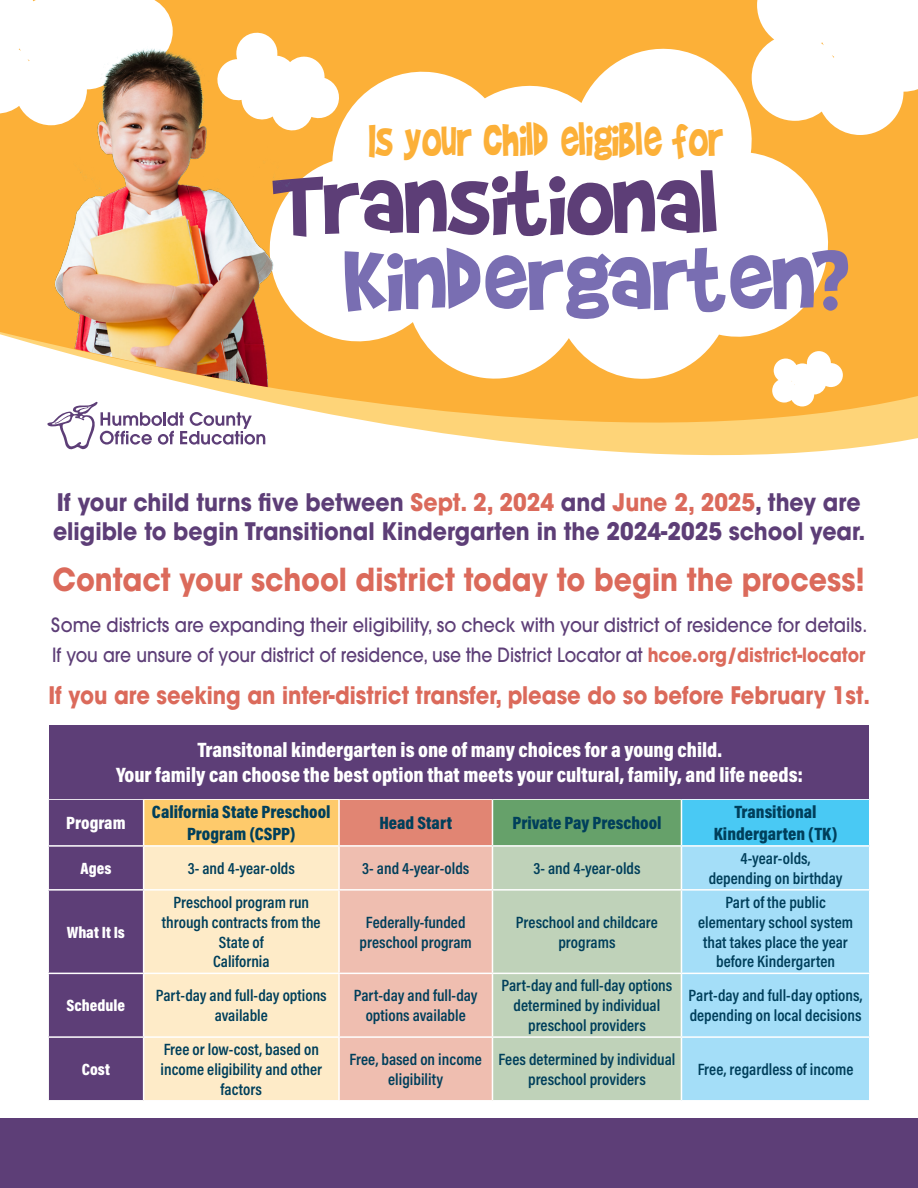
<style>
.page{position:relative;width:918px;height:1188px;background:#fff}
.page>*{position:absolute;margin:0;border:0;box-sizing:border-box;transform-origin:0 0}
.t1{font:102px "Brady Bunch Remastered";color:#5d3e77}
.t2{font:100.5px "Brady Bunch Remastered";color:#796eb2}
.t3{font:54px "Brady Bunch Remastered";color:#fcb038;scale:.78 1}
.t4{font:700 31.5px "ITC Avant Garde Pro";color:#db6a5b;scale:.9 1}
.t5{font:700 24px/28.8px "ITC Avant Garde Pro";color:#5d3e77;scale:.92 1}
.t6{font:700 24px "ITC Avant Garde Pro";color:#db6a5b;scale:.88 1}
.t7{font:900 21px/25.2px "Acumin Pro Cond";color:#fff;text-align:center}
.t8{font:500 19.5px "ITC Avant Garde Pro";color:#5d3e77;scale:.88 1}
.t9{font:500 19.5px "ITC Avant Garde Pro";color:#5d3e77;scale:.91 1}
.t10{font:900 18px "Acumin Pro Cond";color:#003f5b}
.t11{font:900 18px "Acumin Pro Cond";color:#fff}
.t12{font:600 16.5px/19.8px "Acumin Pro Cond";color:#003f5b;text-align:center}
.t13{font:900 16.5px "Acumin Pro Cond";color:#fff}
.s1{color:#db6a5b}
.s2{font-weight:700;color:#db6a5b}
</style>
<div class="page">
<div style="left:0;top:1119px;width:918px;height:69px;background:#5d3e77"></div>
<svg style="left:0;top:0;width:918px;height:456px;fill:#fcb038"></svg>
<svg style="left:292px;top:44px;width:542px;height:339px"></svg>
<svg style="left:292px;top:30px;width:50px;height:103px"></svg>
<svg style="left:0;top:0;width:173px;height:125px"></svg>
<svg style="left:752px;top:0;width:166px;height:135px"></svg>
<svg style="left:772px;top:351px;width:71px;height:55px"></svg>
<img style="left:48px;top:22px;width:244px;height:369px">
<svg style="left:47px;top:402px;width:218px;height:48px"></svg>
<div style="left:49px;top:800px;width:94px;height:300px;background:#5d3e77"></div>
<div style="left:144px;top:799px;width:195px;height:47px;background:#feca6b"></div>
<div style="left:339px;top:799px;width:153px;height:47px;background:#e18573"></div>
<div style="left:492px;top:799px;width:189px;height:47px;background:#66a16a"></div>
<div style="left:681px;top:799px;width:189px;height:47px;background:#49c9f4"></div>
<div style="left:144px;top:847px;width:194px;height:253px;background:#feebc8"></div>
<div style="left:340px;top:847px;width:152px;height:253px;background:#efbeb0"></div>
<div style="left:493px;top:847px;width:188px;height:253px;background:#bfd2b9"></div>
<div style="left:682px;top:847px;width:187px;height:253px;background:#a4def8"></div>
<hr style="left:47px;top:889px;width:97px;height:2px;background:#fff">
<hr style="left:144px;top:889px;width:195px;height:2px;background:#fff">
<hr style="left:339px;top:889px;width:153px;height:2px;background:#fff">
<hr style="left:492px;top:889px;width:189px;height:2px;background:#fff">
<hr style="left:681px;top:889px;width:189px;height:2px;background:#fff">
<hr style="left:47px;top:973px;width:97px;height:1px;background:#fff">
<hr style="left:144px;top:973px;width:195px;height:1px;background:#fff">
<hr style="left:339px;top:973px;width:153px;height:1px;background:#fff">
<hr style="left:492px;top:973px;width:189px;height:1px;background:#fff">
<hr style="left:681px;top:973px;width:189px;height:1px;background:#fff">
<hr style="left:47px;top:1036px;width:97px;height:2px;background:#fff">
<hr style="left:144px;top:1036px;width:195px;height:2px;background:#fff">
<hr style="left:339px;top:1036px;width:153px;height:2px;background:#fff">
<hr style="left:492px;top:1036px;width:189px;height:2px;background:#fff">
<hr style="left:681px;top:1036px;width:189px;height:2px;background:#fff">
<hr style="left:144px;top:798px;width:195px;height:2px;background:#fff">
<hr style="left:339px;top:798px;width:153px;height:2px;background:#fff">
<hr style="left:338px;top:800px;width:2px;height:45px;background:#fff">
<hr style="left:492px;top:798px;width:189px;height:2px;background:#fff">
<hr style="left:492px;top:800px;width:1px;height:45px;background:#fff">
<hr style="left:681px;top:798px;width:189px;height:2px;background:#fff">
<hr style="left:681px;top:800px;width:1px;height:45px;background:#fff">
<hr style="left:869px;top:800px;width:1px;height:45px;background:#fff">
<hr style="left:47px;top:845px;width:97px;height:2px;background:#fff">
<hr style="left:144px;top:845px;width:195px;height:2px;background:#fff">
<hr style="left:339px;top:845px;width:153px;height:2px;background:#fff">
<hr style="left:492px;top:845px;width:189px;height:2px;background:#fff">
<hr style="left:681px;top:845px;width:189px;height:2px;background:#fff">
<div style="left:49px;top:725px;width:820px;height:74px;background:#5d3e77"></div>
<p class="t3" style="left:369px;top:112px;width:456px">Is your child eligible for</p>
<p class="t1" style="left:274px;top:150px;width:445px">Transitional</p>
<p class="t2" style="left:345px;top:228px;width:507px">Kindergarten?</p>
<p class="t5" style="left:53px;top:488px;width:885px">If your child turns five between <span class="s1">Sept. 2, 2024</span> and <span class="s1">June 2, 2025</span>, they are eligible to begin Transitional Kindergarten in the 2024-2025 school year.</p>
<p class="t4" style="left:52px;top:559px;width:904px">Contact your school district today to begin the process!</p>
<p class="t9" style="left:51px;top:612px;width:898px">Some districts are expanding their eligibility, so check with your district of residence for details.</p>
<p class="t8" style="left:52px;top:642px;width:926px">If you are unsure of your district of residence, use the District Locator at <span class="s2">hcoe.org/district-locator</span></p>
<p class="t6" style="left:48px;top:679px;width:935px">If you are seeking an inter-district transfer, please do so before February 1st.</p>
<p class="t7" style="left:116px;top:737px;width:689px">Transitonal kindergarten is one of many choices for a young child.<br>Your family can choose the best option that meets your cultural, family, and life needs:</p>
<p class="t11" style="left:66px;top:811px;width:61px">Program</p>
<p class="t10" style="left:152px;top:800px;width:180px">California State Preschool</p>
<p class="t10" style="left:187px;top:822px;width:110px">Program (CSPP)</p>
<p class="t10" style="left:379px;top:811px;width:74px">Head Start</p>
<p class="t10" style="left:512px;top:811px;width:151px">Private Pay Preschool</p>
<p class="t13" style="left:80px;top:857px;width:32px">Ages</p>
<p class="t12" style="left:188px;top:858px;width:109px">3- and 4-year-olds</p>
<p class="t12" style="left:362px;top:858px;width:109px">3- and 4-year-olds</p>
<p class="t12" style="left:533px;top:858px;width:109px">3- and 4-year-olds</p>
<p class="t13" style="left:67px;top:921px;width:60px">What It Is</p>
<p class="t12" style="left:162px;top:892px;width:160px">Preschool program run through contracts from the<br>State of</p>
<p class="t12" style="left:213px;top:951px;width:58px">California</p>
<p class="t12" style="left:360px;top:912px;width:114px">Federally-funded preschool program</p>
<p class="t12" style="left:516px;top:912px;width:144px">Preschool and childcare programs</p>
<p class="t10" style="left:735px;top:800px;width:83px">Transitional</p>
<p class="t10" style="left:714px;top:822px;width:125px">Kindergarten (TK)</p>
<p class="t12" style="left:741px;top:848px;width:72px">4-year-olds,</p>
<p class="t12" style="left:709px;top:868px;width:135px">depending on birthday</p>
<p class="t12" style="left:725px;top:892px;width:102px">Part of the public</p>
<p class="t12" style="left:698px;top:912px;width:156px">elementary school system that takes place the year before Kindergarten</p>
<p class="t13" style="left:67px;top:995px;width:60px">Schedule</p>
<p class="t12" style="left:156px;top:985px;width:172px">Part-day and full-day options available</p>
<p class="t12" style="left:354px;top:985px;width:125px">Part-day and full-day options available</p>
<p class="t12" style="left:502px;top:975px;width:172px">Part-day and full-day options determined by individual preschool providers</p>
<p class="t12" style="left:689px;top:985px;width:175px;text-align:left">Part-day and full-day options, depending on local decisions</p>
<p class="t13" style="left:82px;top:1059px;width:30px">Cost</p>
<p class="t12" style="left:161px;top:1039px;width:163px">Free or low-cost, based on income eligibility and other factors</p>
<p class="t12" style="left:350px;top:1049px;width:134px">Free, based on income eligibility</p>
<p class="t12" style="left:498px;top:1049px;width:179px">Fees determined by individual preschool providers</p>
<p class="t12" style="left:698px;top:1059px;width:157px">Free, regardless of income</p>
</div>
